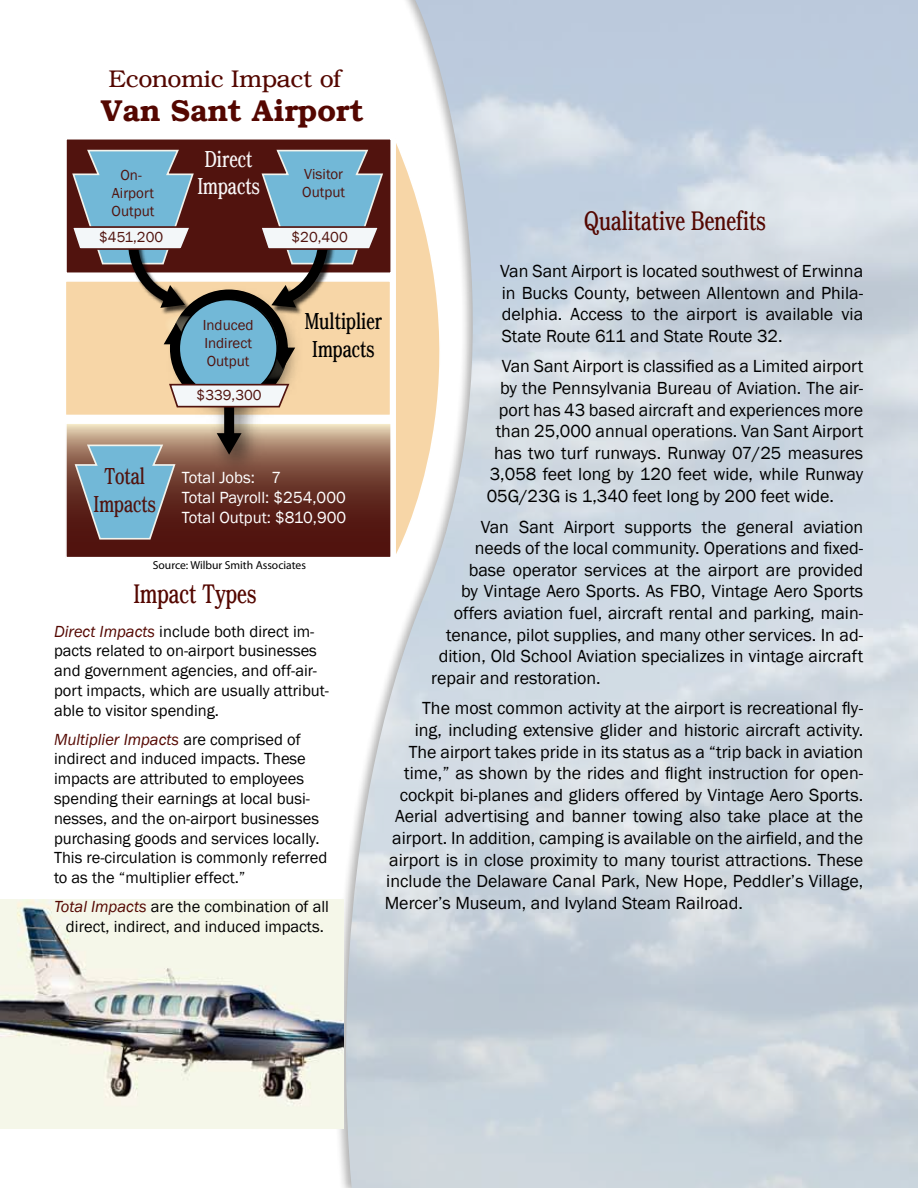
<style>
.page{position:relative;width:918px;height:1188px;background:#fff}
.page>*{position:absolute;margin:0;border:0;box-sizing:border-box;transform-origin:0 0}
.t1{font:600 30px "Brussels";color:#540701}
.t2{font:300 condensed 27px "Brussels";color:#540701}
.t3{font:300 24px "Brussels";color:#540701}
.t4{font:300 condensed 23.25px/27.9px "Brussels";color:#000;text-align:center}
.t5{font:300 condensed 23.25px/27.9px "Brussels";color:#f8f5f6;text-align:center}
.t6{font:300 condensed 23.25px/27.9px "Brussels";color:#51130e;text-align:center}
.t7{font:18px/21.6px "Franklin Gothic";color:#000;text-align:justify}
.t8{font:16.65px/20px "Franklin Gothic";color:#fff}
.t9{font:16.5px/19.8px "Franklin Gothic";color:#000}
.t10{font:15px/18px "Franklin Gothic";color:#51130e;text-align:center}
.t11{font:11.55px "Myriad Pro";color:#000}
.s1{font-style:italic;color:#540701}
</style>
<div class="page">
<img style="left:0;top:899px;width:344px;height:229px">
<div style="left:66px;top:139px;width:325px;height:134px;background:#51130e"></div>
<div style="left:65px;top:138px;width:327px;height:136px;border:2px solid #fff"></div>
<div style="left:65px;top:281px;width:326px;height:135px;background:#f7d6a7"></div>
<div style="left:64px;top:280px;width:327px;height:136px;border:2px solid #fff"></div>
<svg style="left:68px;top:425px;width:321px;height:131px;background:#744134"></svg>
<div style="left:65px;top:422px;width:327px;height:137px;border:2px solid #fff"></div>
<svg style="left:396px;top:143px;width:45px;height:416px"></svg>
<svg style="left:74px;top:444px;width:103px;height:96px;background:#7796a6"></svg>
<img style="left:198px;top:430px;width:75px;height:56px">
<div style="left:224px;top:382px;width:10px;height:55px;background:#000"></div>
<svg style="left:217px;top:433px;width:25px;height:22px"></svg>
<img style="left:160px;top:408px;width:150px;height:22px">
<svg style="left:70px;top:149px;width:314px;height:259px"></svg>
<h3 class="t3" style="left:109px;top:64px;width:234px">Economic Impact of</h3>
<h1 class="t1" style="left:101px;top:92px;width:264px">Van Sant Airport</h1>
<p class="t5" style="left:197px;top:144px;width:64px">Direct<br>Impacts</p>
<p class="t10" style="left:112px;top:166px;width:44px">On-<br>Airport<br>Output</p>
<p class="t10" style="left:302px;top:166px;width:44px;text-align:left">Visitor<br>Output</p>
<p class="t10" style="left:99px;top:229px;width:66px">$451,200</p>
<p class="t10" style="left:292px;top:229px;width:58px">$20,400</p>
<h2 class="t2" style="left:584px;top:205px;width:183px">Qualitative Benefits</h2>
<p class="t7" style="left:500px;top:260px;width:364px">Van Sant Airport is located southwest of Erwinna in Bucks County, between Allentown and Phila&shy;delphia. Access to the airport is available via State Route 611 and State Route 32.</p>
<p class="t7" style="left:502px;top:356px;width:363px">Van Sant Airport is classified as a Limited airport</p>
<p class="t7" style="left:500px;top:377px;width:365px">by the Pennsylvania Bureau of Aviation. The air-</p>
<p class="t7" style="left:499px;top:399px;width:366px">port has 43 based aircraft and experiences more</p>
<p class="t7" style="left:496px;top:421px;width:369px">than 25,000 annual operations. Van Sant Airport</p>
<p class="t7" style="left:494px;top:442px;width:371px">has two turf runways. Runway 07/25 measures</p>
<p class="t7" style="left:490px;top:464px;width:375px">3,058 feet long by 120 feet wide, while Runway</p>
<p class="t7" style="left:487px;top:485px;width:349px">05G/23G is 1,340 feet long by 200 feet wide.</p>
<p class="t7" style="left:481px;top:516px;width:384px">Van Sant Airport supports the general aviation</p>
<p class="t7" style="left:475px;top:538px;width:390px">needs of the local community. Operations and fixed-</p>
<p class="t7" style="left:469px;top:559px;width:396px">base operator services at the airport are provided</p>
<p class="t7" style="left:461px;top:581px;width:403px">by Vintage Aero Sports. As FBO, Vintage Aero Sports</p>
<p class="t7" style="left:454px;top:602px;width:411px">offers aviation fuel, aircraft rental and parking, main-</p>
<p class="t7" style="left:446px;top:624px;width:419px">tenance, pilot supplies, and many other services. In ad-</p>
<p class="t7" style="left:439px;top:646px;width:426px">dition, Old School Aviation specializes in vintage aircraft</p>
<p class="t7" style="left:431px;top:667px;width:171px">repair and restoration.</p>
<p class="t7" style="left:422px;top:698px;width:443px">The most common activity at the airport is recreational fly-</p>
<p class="t7" style="left:415px;top:719px;width:450px">ing, including extensive glider and historic aircraft activity.</p>
<p class="t7" style="left:409px;top:741px;width:456px">The airport takes pride in its status as a “trip back in aviation</p>
<p class="t7" style="left:404px;top:763px;width:461px">time,” as shown by the rides and flight instruction for open-</p>
<p class="t7" style="left:400px;top:784px;width:465px">cockpit bi-planes and gliders offered by Vintage Aero Sports.</p>
<p class="t7" style="left:395px;top:806px;width:469px">Aerial advertising and banner towing also take place at the</p>
<p class="t7" style="left:392px;top:827px;width:473px">airport. In addition, camping is available on the airfield, and the</p>
<p class="t7" style="left:389px;top:849px;width:475px">airport is in close proximity to many tourist attractions. These</p>
<p class="t7" style="left:386px;top:871px;width:479px">include the Delaware Canal Park, New Hope, Peddler’s Village,</p>
<p class="t7" style="left:385px;top:892px;width:360px">Mercer’s Museum, and Ivyland Steam Railroad.</p>
<p class="t4" style="left:305px;top:307px;width:79px">Multiplier<br>Impacts</p>
<p class="t10" style="left:203px;top:317px;width:52px;text-align:justify">Induced Indirect Output</p>
<p class="t10" style="left:197px;top:386px;width:67px">$339,300</p>
<p class="t6" style="left:94px;top:462px;width:64px">Total<br>Impacts</p>
<p class="t8" style="left:182px;top:468px;width:166px">Total Jobs: 7<br>Total Payroll: $254,000<br>Total Output: $810,900</p>
<p class="t11" style="left:153px;top:558px;width:155px">Source: Wilbur Smith Associates</p>
<h2 class="t2" style="left:133px;top:578px;width:124px">Impact Types</h2>
<p class="t9" style="left:54px;top:622px;width:277px"><span class="s1">Direct Impacts</span> include both direct im&shy;pacts related to on-airport businesses and government agencies, and off-air&shy;port impacts, which are usually attribut&shy;able to visitor spending.</p>
<p class="t9" style="left:54px;top:729px;width:275px"><span class="s1">Multiplier Impacts</span> are comprised of indirect and induced impacts. These impacts are attributed to employees spending their earnings at local busi&shy;nesses, and the on-airport businesses purchasing goods and services locally.<br>This re-circulation is commonly referred to as the “multiplier effect.”</p>
<p class="t9" style="left:54px;top:897px;width:276px;text-align:center"><span class="s1">Total Impacts</span> are the combination of all direct, indirect, and induced impacts.</p>
</div>
